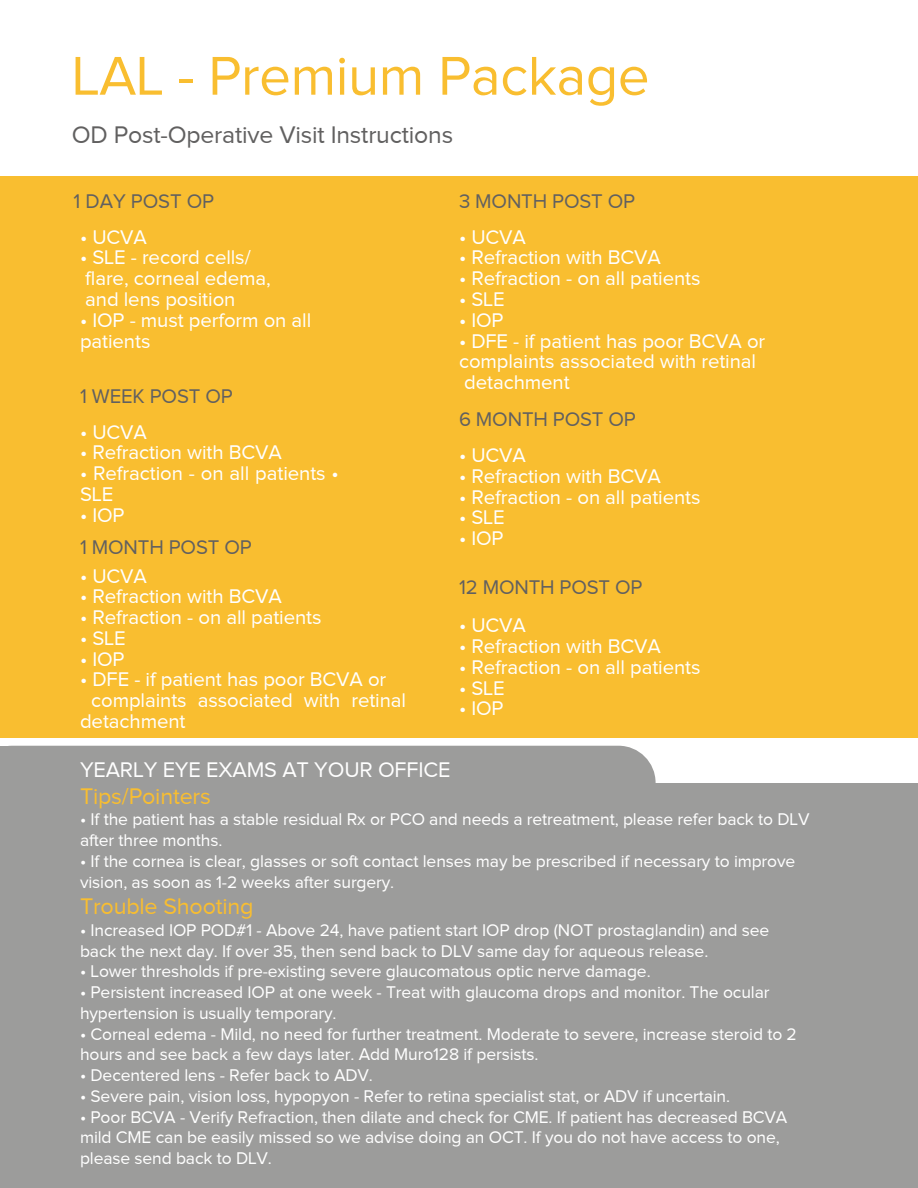
<style>
.page{position:relative;width:918px;height:1188px;background:#fff}
.page>*{position:absolute;margin:0;border:0;box-sizing:border-box;transform-origin:0 0}
.t1{font:56.55px "Proxima Nova";letter-spacing:-.005em;color:#f9be30}
.t2{font:24.75px "Proxima Nova";letter-spacing:-.005em;color:#616060}
.t3{font:23.25px "Proxima Nova";letter-spacing:-.005em;color:#f9be30}
.t4{font:21.9px "Proxima Nova";letter-spacing:-.005em;color:#fff}
.t5{font:20.4px/20.7px "Proxima Nova";letter-spacing:-.005em;color:#fff}
.t6{font:20.4px "Proxima Nova";letter-spacing:-.005em;color:#616060}
.t7{font:17.55px/20.7px "Proxima Nova";letter-spacing:-.005em;color:#fff}
</style>
<div class="page">
<div style="left:0;top:176px;width:918px;height:562px;background:#f9be30"></div>
<div style="left:0;top:746px;width:918px;height:438px;background:#9c9c9b"></div>
<p class="t1" style="left:72px;top:44px;width:579px">LAL - Premium Package</p>
<p class="t2" style="left:72px;top:121px;width:383px">OD Post-Operative Visit Instructions</p>
<p class="t6" style="left:74px;top:190px;width:142px">1 DAY POST OP</p>
<h3 class="t5" style="left:80px;top:226px;width:68px">• UCVA</h3>
<h3 class="t5" style="left:80px;top:247px;width:192px">• SLE - record cells/ flare, corneal edema, and lens position</h3>
<h3 class="t5" style="left:80px;top:310px;width:233px">• IOP - must perform on all</h3>
<h4 class="t5" style="left:80px;top:330px;width:72px">patients</h4>
<p class="t6" style="left:80px;top:385px;width:154px">1 WEEK POST OP</p>
<h3 class="t5" style="left:80px;top:421px;width:68px">• UCVA</h3>
<h3 class="t5" style="left:80px;top:442px;width:203px">• Refraction with BCVA</h3>
<h3 class="t5" style="left:80px;top:463px;width:260px">• Refraction - on all patients •<br>SLE</h3>
<h3 class="t5" style="left:80px;top:505px;width:46px">• IOP</h3>
<p class="t6" style="left:80px;top:536px;width:173px">1 MONTH POST OP</p>
<h4 class="t5" style="left:80px;top:565px;width:68px">• UCVA</h4>
<h4 class="t5" style="left:80px;top:586px;width:203px">• Refraction with BCVA</h4>
<h4 class="t5" style="left:80px;top:607px;width:243px">• Refraction - on all patients</h4>
<h4 class="t5" style="left:80px;top:628px;width:47px">• SLE</h4>
<h4 class="t5" style="left:80px;top:648px;width:46px">• IOP</h4>
<h4 class="t5" style="left:80px;top:669px;width:308px">• DFE - if patient has poor BCVA or</h4>
<h4 class="t5" style="left:91px;top:690px;width:317px">complaints associated with retinal</h4>
<h4 class="t5" style="left:80px;top:711px;width:107px">detachment</h4>
<p class="t6" style="left:459px;top:190px;width:178px">3 MONTH POST OP</p>
<h2 class="t5" style="left:459px;top:226px;width:68px">• UCVA</h2>
<h2 class="t5" style="left:459px;top:247px;width:203px">• Refraction with BCVA</h2>
<h2 class="t5" style="left:459px;top:268px;width:243px">• Refraction - on all patients</h2>
<h2 class="t5" style="left:459px;top:289px;width:47px">• SLE</h2>
<h2 class="t5" style="left:459px;top:310px;width:46px">• IOP</h2>
<h2 class="t5" style="left:459px;top:330px;width:308px">• DFE - if patient has poor BCVA or complaints associated with retinal detachment</h2>
<p class="t6" style="left:459px;top:408px;width:178px">6 MONTH POST OP</p>
<h3 class="t5" style="left:459px;top:445px;width:68px">• UCVA</h3>
<h3 class="t5" style="left:459px;top:466px;width:203px">• Refraction with BCVA</h3>
<h3 class="t5" style="left:459px;top:486px;width:243px">• Refraction - on all patients</h3>
<h3 class="t5" style="left:459px;top:507px;width:47px">• SLE</h3>
<h3 class="t5" style="left:459px;top:528px;width:46px">• IOP</h3>
<p class="t6" style="left:459px;top:576px;width:185px">12 MONTH POST OP</p>
<p class="t5" style="left:459px;top:615px;width:68px">• UCVA</p>
<p class="t5" style="left:459px;top:636px;width:203px">• Refraction with BCVA</p>
<p class="t5" style="left:459px;top:657px;width:243px">• Refraction - on all patients</p>
<p class="t5" style="left:459px;top:677px;width:47px">• SLE</p>
<p class="t5" style="left:459px;top:698px;width:46px">• IOP</p>
<p class="t4" style="left:80px;top:757px;width:372px">YEARLY EYE EXAMS AT YOUR OFFICE</p>
<p class="t3" style="left:80px;top:783px;width:132px">Tips/Pointers</p>
<h1 class="t7" style="left:80px;top:809px;width:731px">• If the patient has a stable residual Rx or PCO and needs a retreatment, please refer back to DLV after three months.</h1>
<h2 class="t7" style="left:80px;top:851px;width:717px">• If the cornea is clear, glasses or soft contact lenses may be prescribed if necessary to improve vision, as soon as 1-2 weeks after surgery.</h2>
<h3 class="t3" style="left:80px;top:893px;width:175px">Trouble Shooting</h3>
<h4 class="t7" style="left:80px;top:920px;width:691px">• Increased IOP POD#1 - Above 24, have patient start IOP drop (NOT prostaglandin) and see back the next day. If over 35, then send back to DLV same day for aqueous release.</h4>
<h3 class="t7" style="left:80px;top:961px;width:572px">• Lower thresholds if pre-existing severe glaucomatous optic nerve damage.</h3>
<h4 class="t7" style="left:80px;top:982px;width:691px">• Persistent increased IOP at one week - Treat with glaucoma drops and monitor. The ocular hypertension is usually temporary.</h4>
<h3 class="t7" style="left:80px;top:1023px;width:718px">• Corneal edema - Mild, no need for further treatment. Moderate to severe, increase steroid to 2 hours and see back a few days later. Add Muro128 if persists.</h3>
<h4 class="t7" style="left:80px;top:1065px;width:294px">• Decentered lens - Refer back to ADV.</h4>
<h3 class="t7" style="left:80px;top:1086px;width:652px">• Severe pain, vision loss, hypopyon - Refer to retina specialist stat, or ADV if uncertain.</h3>
<h4 class="t7" style="left:80px;top:1106px;width:709px">• Poor BCVA - Verify Refraction, then dilate and check for CME. If patient has decreased BCVA mild CME can be easily missed so we advise doing an OCT. If you do not have access to one, please send back to DLV.</h4>
</div>
